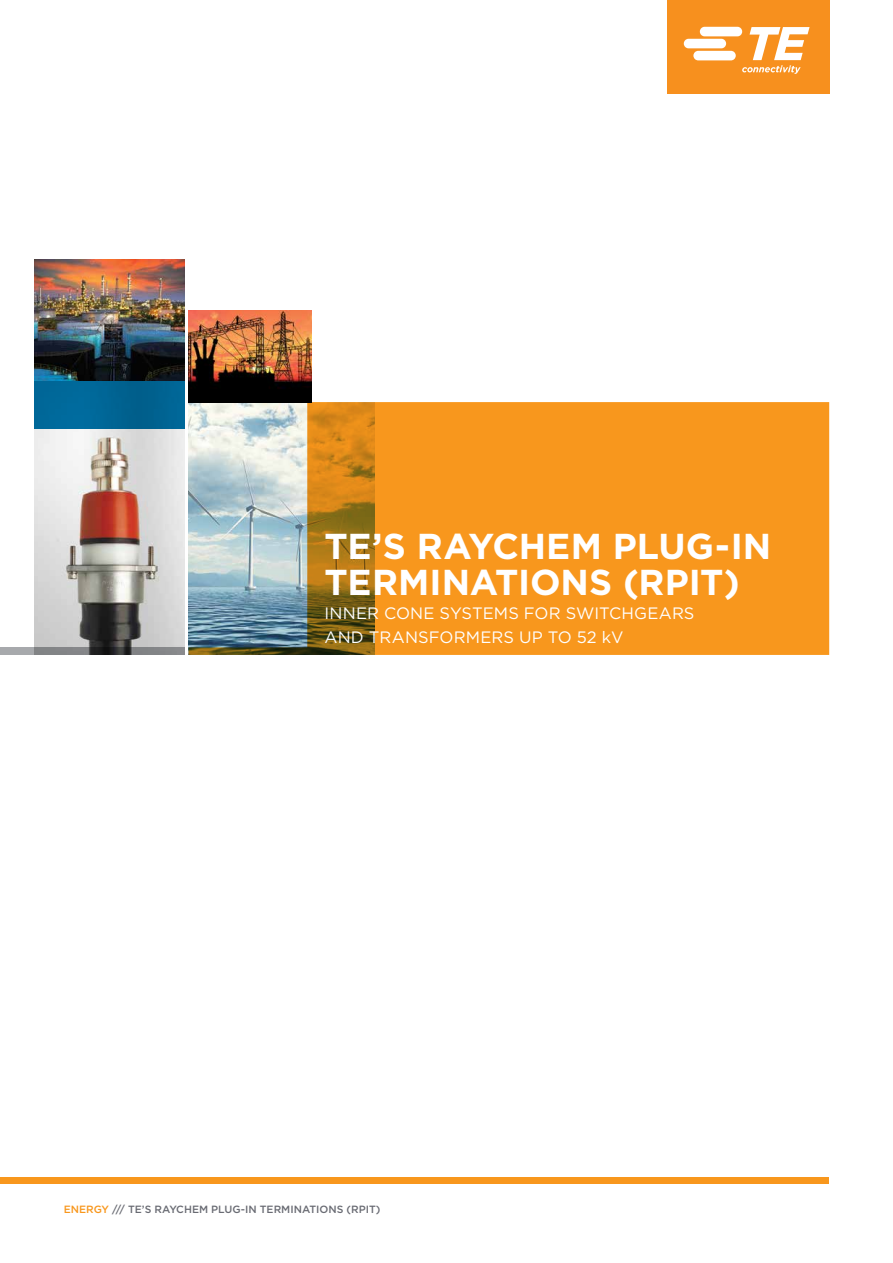
<style>
.page{position:relative;width:893px;height:1263px;background:#fff}
.page>*{position:absolute;margin:0;border:0;box-sizing:border-box;transform-origin:0 0}
.t1{font:700 36px/36px "Gotham";color:#fff}
.t2{font:16.5px/24px "Gotham";letter-spacing:.005em;color:#fff}
.t3{font:500 10.5px "Gotham";color:#696b73}
.s1{color:#f8971d}
</style>
<div class="page">
<img style="left:34px;top:260px;width:151px;height:387px">
<img style="left:189px;top:310px;width:123px;height:92px">
<div style="left:0;top:1177px;width:829px;height:6px;background:#f8971d"></div>
<svg style="left:0;top:647px;width:185px;height:8px"></svg>
<svg style="left:189px;top:402px;width:640px;height:253px;background:#e09a3b"></svg>
<div style="left:34px;top:382px;width:151px;height:47px;background:#006697"></div>
<div style="left:668px;top:1px;width:162px;height:93px;background:#f7901e"></div>
<svg style="left:684px;top:27px;width:126px;height:47px"></svg>
<h1 class="t1" style="left:325px;top:528px;width:448px">TE’S RAYCHEM PLUG-IN<br>TERMINATIONS (RPIT)</h1>
<p class="t2" style="left:325px;top:601px;width:371px">INNER CONE SYSTEMS FOR SWITCHGEARS<br>AND TRANSFORMERS UP TO 52 kV</p>
<p class="t3" style="left:64px;top:1202px;width:318px"><span class="s1">ENERGY</span> /// TE’S RAYCHEM PLUG-IN TERMINATIONS (RPIT)</p>
</div>
